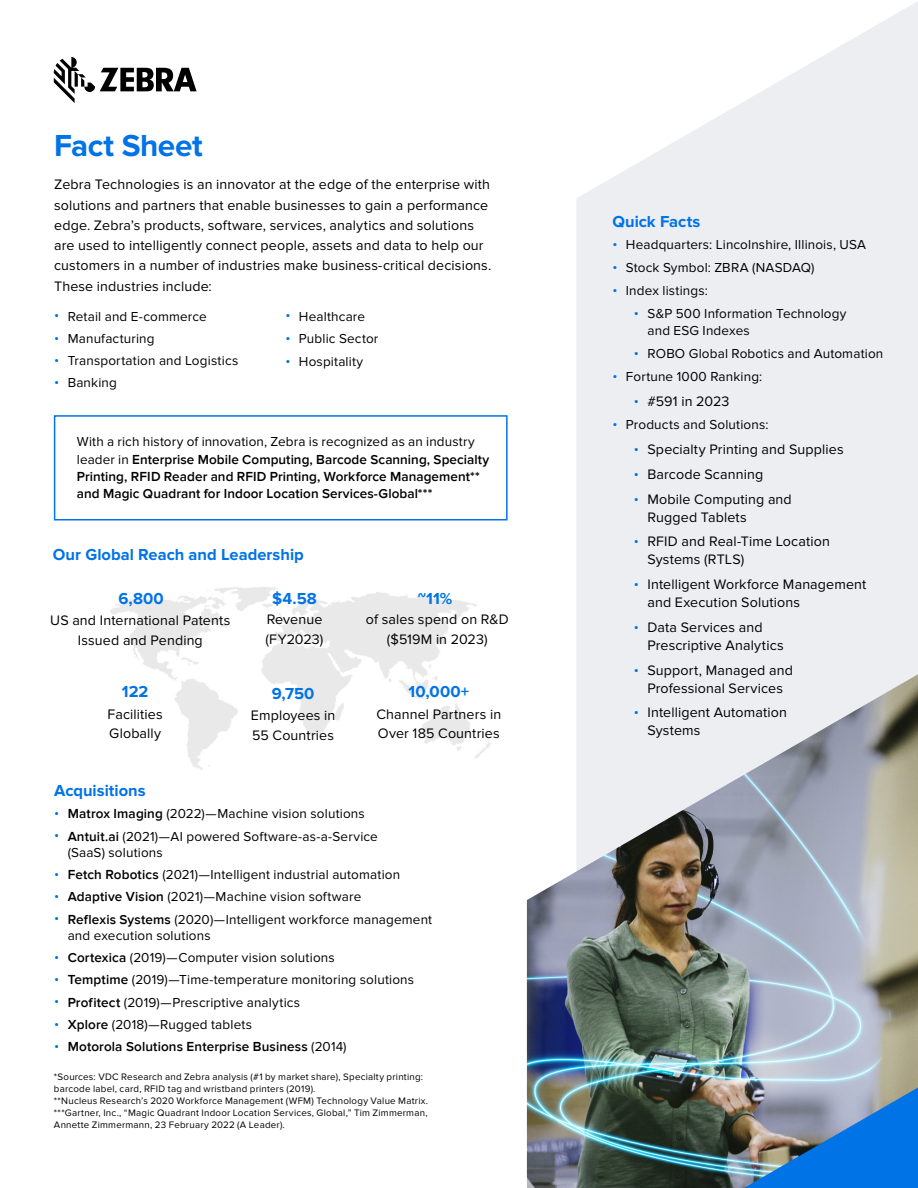
<style>
.page{position:relative;width:918px;height:1188px;background:#fff}
.page>*{position:absolute;margin:0;border:0;box-sizing:border-box;transform-origin:0 0}
.t1{font:700 31.5px "Proxima Nova";letter-spacing:-.015em;color:#0073e6}
.t2{font:700 16.5px "Proxima Nova";color:#0073e6}
.t3{font:14.25px/19.5px "Proxima Nova";letter-spacing:.01em;color:#000}
.t4{font:13.5px/16.5px "Proxima Nova";letter-spacing:.01em;color:#000}
.t5{font:600 13.5px/17.2px "Proxima Nova";letter-spacing:.005em;color:#000}
.t6{font:9.75px/12px "Proxima Nova";letter-spacing:.025em;color:#000}
.s1{font-size:14.25px;color:#0073e6}
.s2{font-weight:400}
.s3{font-weight:600}
.s4{font-weight:400;font-size:14.25px;color:#0073e6}
.s5{color:#0073e6}
</style>
<div class="page">
<svg style="left:54px;top:57px;width:143px;height:46px"></svg>
<div style="left:54px;top:415px;width:454px;height:105px;border:2px solid #0073e6"></div>
<img style="left:110px;top:587px;width:381px;height:183px">
<svg style="left:576px;top:1px;width:342px;height:673px;fill:#eceef2"></svg>
<img style="left:527px;top:674px;width:391px;height:514px">
<img style="left:744px;top:1088px;width:174px;height:100px">
<h1 class="t1" style="left:54px;top:127px;width:150px">Fact Sheet</h1>
<p class="t3" style="left:54px;top:175px;width:439px;line-height:20.2px">Zebra Technologies is an innovator at the edge of the enterprise with solutions and partners that enable businesses to gain a performance edge. Zebra’s products, software, services, analytics and solutions are used to intelligently connect people, assets and data to help our customers in a number of industries make business-critical decisions.<br>These industries include:</p>
<p class="t4" style="left:54px;top:308px;width:154px"><span class="s1">•</span> Retail and E-commerce</p>
<p class="t4" style="left:54px;top:330px;width:102px"><span class="s1">•</span> Manufacturing</p>
<p class="t4" style="left:54px;top:352px;width:186px"><span class="s1">•</span> Transportation and Logistics</p>
<p class="t4" style="left:54px;top:374px;width:64px"><span class="s1">•</span> Banking</p>
<p class="t4" style="left:285px;top:308px;width:81px"><span class="s1">•</span> Healthcare</p>
<p class="t4" style="left:285px;top:330px;width:95px"><span class="s1">•</span> Public Sector</p>
<p class="t4" style="left:285px;top:354px;width:79px"><span class="s1">•</span> Hospitality</p>
<p class="t5" style="left:77px;top:434px;width:414px"><span class="s2">With a rich history of innovation, Zebra is recognized as an industry leader in</span> Enterprise Mobile Computing, Barcode Scanning, Specialty Printing, RFID Reader and RFID Printing, Workforce Management** and Magic Quadrant for Indoor Location Services-Global***</p>
<p class="t2" style="left:53px;top:545px;width:252px">Our Global Reach and Leadership</p>
<p class="t2" style="left:118px;top:589px;width:47px">6,800</p>
<p class="t3" style="left:50px;top:611px;width:182px;text-align:center">US and International Patents<br>Issued and Pending</p>
<p class="t2" style="left:272px;top:589px;width:46px">$4.58</p>
<p class="t3" style="left:266px;top:610px;width:59px">Revenue (FY2023)</p>
<p class="t2" style="left:418px;top:589px;width:36px">~11%</p>
<p class="t3" style="left:366px;top:610px;width:144px;text-align:center">of sales spend on R&amp;D ($519M in 2023)</p>
<p class="t2" style="left:122px;top:682px;width:28px">122</p>
<p class="t2" style="left:409px;top:682px;width:62px">10,000+</p>
<p class="t3" style="left:108px;top:704px;width:57px">Facilities<br>Globally</p>
<p class="t2" style="left:272px;top:684px;width:44px">9,750</p>
<p class="t3" style="left:251px;top:706px;width:86px">Employees in<br>55 Countries</p>
<p class="t3" style="left:376px;top:704px;width:126px">Channel Partners in<br>Over 185 Countries</p>
<p class="t2" style="left:54px;top:781px;width:93px">Acquisitions</p>
<p class="t4" style="left:54px;top:806px;width:312px"><span class="s1">•</span> <span class="s3">Matrox Imaging</span> (2022)—Machine vision solutions</p>
<p class="t4" style="left:68px;top:828px;width:312px;text-indent:-14px"><span class="s1">•</span> <span class="s3">Antuit.ai</span> (2021)—AI powered Software-as-a-Service (SaaS) solutions</p>
<p class="t4" style="left:54px;top:867px;width:348px"><span class="s1">•</span> <span class="s3">Fetch Robotics</span> (2021)—Intelligent industrial automation</p>
<p class="t4" style="left:54px;top:889px;width:309px"><span class="s1">•</span> <span class="s3">Adaptive Vision</span> (2021)—Machine vision software</p>
<p class="t4" style="left:68px;top:911px;width:366px;text-indent:-14px"><span class="s1">•</span> <span class="s3">Reflexis Systems</span> (2020)—Intelligent workforce management and execution solutions</p>
<p class="t4" style="left:54px;top:950px;width:282px"><span class="s1">•</span> <span class="s3">Cortexica</span> (2019)—Computer vision solutions</p>
<p class="t4" style="left:54px;top:972px;width:361px"><span class="s1">•</span> <span class="s3">Temptime</span> (2019)—Time-temperature monitoring solutions</p>
<p class="t4" style="left:54px;top:994px;width:248px"><span class="s1">•</span> <span class="s3">Profitect</span> (2019)—Prescriptive analytics</p>
<p class="t4" style="left:54px;top:1016px;width:199px"><span class="s1">•</span> <span class="s3">Xplore</span> (2018)—Rugged tablets</p>
<p class="t5" style="left:54px;top:1038px;width:294px"><span class="s4">•</span> Motorola Solutions Enterprise Business <span class="s2">(2014)</span></p>
<p class="t6" style="left:54px;top:1071px;width:376px">*Sources: VDC Research and Zebra analysis (#1 by market share), Specialty printing: barcode label, card, RFID tag and wristband printers (2019).<br>**Nucleus Research’s 2020 Workforce Management (WFM) Technology Value Matrix. ***Gartner, Inc., “Magic Quadrant Indoor Location Services, Global,” Tim Zimmerman, Annette Zimmermann, 23 February 2022 (A Leader).</p>
<p class="t2" style="left:612px;top:212px;width:90px">Quick Facts</p>
<p class="t4" style="left:612px;top:236px;width:255px"><span class="s1">•</span> Headquarters: Lincolnshire, Illinois, USA</p>
<p class="t4" style="left:612px;top:259px;width:204px"><span class="s1">•</span> Stock Symbol: ZBRA (NASDAQ)</p>
<p class="t4" style="left:612px;top:283px;width:97px"><span class="s1">•</span> Index listings:</p>
<p class="t4" style="left:647px;top:306px;width:201px;text-indent:-14px"><span class="s1">•</span> S&amp;P 500 Information Technology and ESG Indexes</p>
<p class="t4" style="left:634px;top:346px;width:251px"><span class="s1">•</span> ROBO Global Robotics and Automation</p>
<p class="t4" style="left:612px;top:369px;width:151px"><span class="s1">•</span> Fortune 1000 Ranking:</p>
<p class="t3" style="left:634px;top:392px;width:97px"><span class="s5">•</span> #591 in 2023</p>
<p class="t4" style="left:612px;top:417px;width:158px"><span class="s1">•</span> Products and Solutions:</p>
<p class="t3" style="left:634px;top:440px;width:211px"><span class="s5">•</span> Specialty Printing and Supplies</p>
<p class="t3" style="left:634px;top:465px;width:131px"><span class="s5">•</span> Barcode Scanning</p>
<p class="t3" style="left:647px;top:490px;width:146px;line-height:18px;text-indent:-14px"><span class="s5">•</span> Mobile Computing and<br>Rugged Tablets</p>
<p class="t3" style="left:647px;top:533px;width:184px;line-height:18px;text-indent:-14px"><span class="s5">•</span> RFID and Real-Time Location<br>Systems (RTLS)</p>
<p class="t3" style="left:647px;top:576px;width:221px;line-height:18px;text-indent:-14px"><span class="s5">•</span> Intelligent Workforce Management and Execution Solutions</p>
<p class="t3" style="left:647px;top:618px;width:138px;line-height:18px;text-indent:-14px"><span class="s5">•</span> Data Services and<br>Prescriptive Analytics</p>
<p class="t3" style="left:634px;top:661px;width:160px;line-height:18px;text-align:center"><span class="s5">•</span> Support, Managed and<br>Professional Services</p>
<p class="t3" style="left:647px;top:704px;width:141px;line-height:18px;text-indent:-14px"><span class="s5">•</span> Intelligent Automation<br>Systems</p>
</div>
